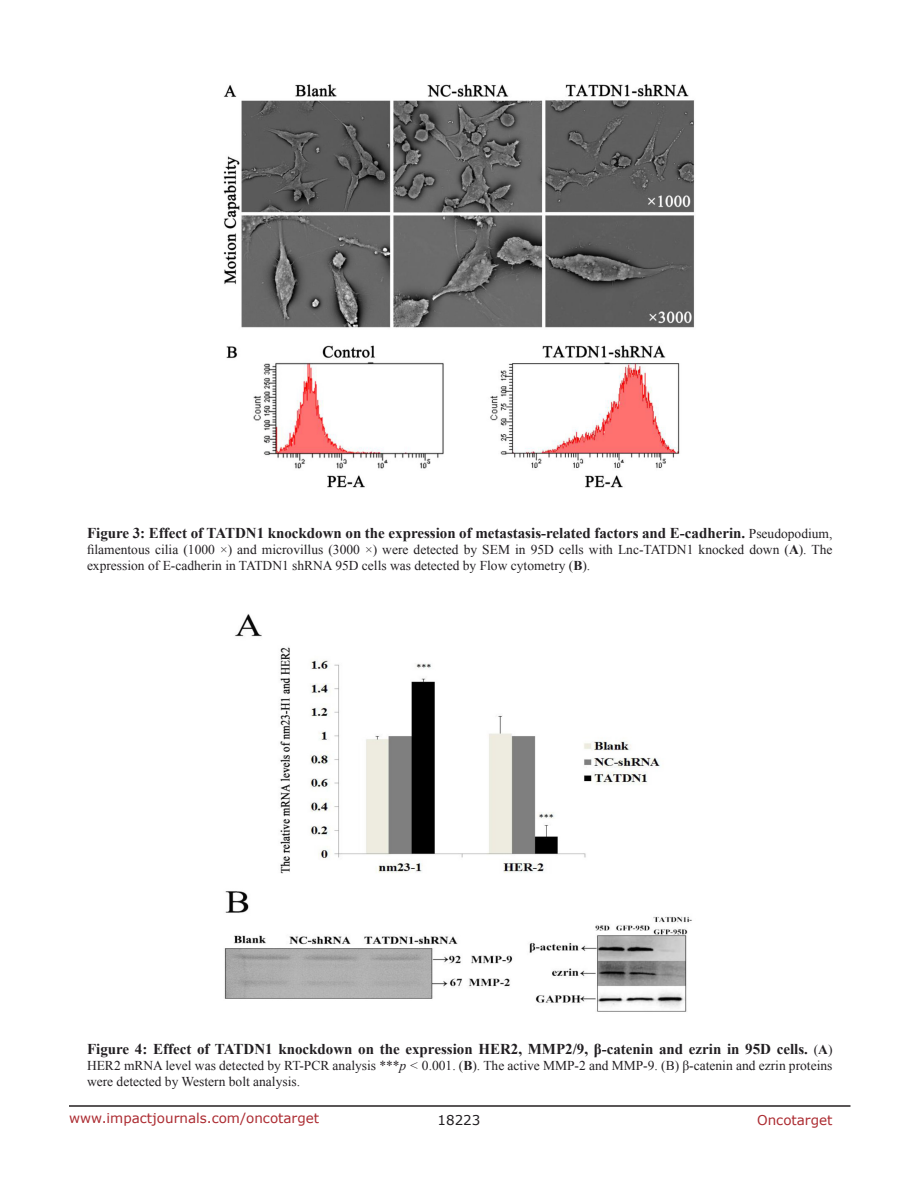
<style>
.page{position:relative;width:918px;height:1188px;background:#fff}
.page>*{position:absolute;margin:0;border:0;box-sizing:border-box;transform-origin:0 0}
.FigureText{font:700 15px "Times New Roman";color:#221f22}
.FigureText-2{font:13.5px/16.2px "Times New Roman";color:#221f22}
.t1{font:13.5px "Verdana";color:#ac2b31}
.t2{font:13.5px "Verdana";color:#221f22}
.s1{font-weight:400;font-size:13.5px}
.s2{font-weight:700}
.s3{font-size:13.5px}
.s4{font-style:italic}
</style>
<div class="page">
<hr style="left:69px;top:1105px;width:781px;height:2px;background:#231f20">
<img style="left:224px;top:84px;width:471px;height:404px">
<img style="left:224px;top:614px;width:468px;height:398px">
<p class="FigureText" style="left:87px;top:523px;width:747px">Figure 3: Effect of TATDN1 knockdown on the expression of metastasis-related factors and E-cadherin. <span class="s1">Pseudopodium,</span></p>
<p class="FigureText-2" style="left:87px;top:541px;width:747px">filamentous cilia (1000 ×) and microvillus (3000 ×) were detected by SEM in 95D cells with Lnc-TATDN1 knocked down (<span class="s2">A</span>). The expression of E-cadherin in TATDN1 shRNA 95D cells was detected by Flow cytometry (<span class="s2">B</span>).</p>
<p class="FigureText" style="left:87px;top:1039px;width:747px">Figure 4: Effect of TATDN1 knockdown on the expression HER2, MMP2/9, β-catenin and ezrin in 95D cells. <span class="s1">(</span><span class="s3">A</span><span class="s1">)</span></p>
<p class="FigureText-2" style="left:87px;top:1057px;width:747px">HER2 mRNA level was detected by RT-PCR analysis ***<span class="s4">p &lt;</span> 0.001. (<span class="s2">B</span>). The active MMP-2 and MMP-9. (B) β-catenin and ezrin proteins were detected by Western bolt analysis.</p>
<p class="t1" style="left:69px;top:1109px;width:252px">www.impactjournals.com/oncotarget</p>
<p class="t2" style="left:438px;top:1111px;width:44px">18223</p>
<p class="t1" style="left:757px;top:1111px;width:77px">Oncotarget</p>
</div>
